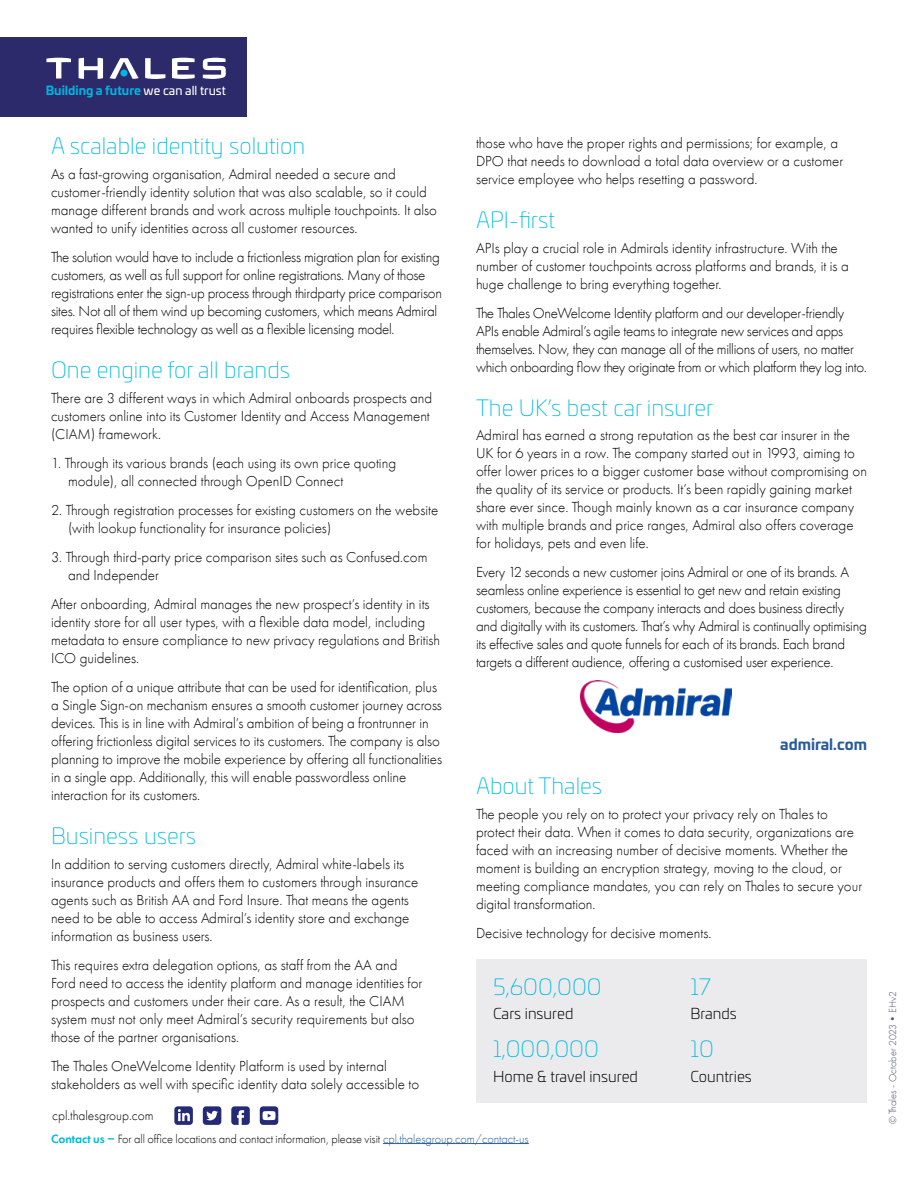
<style>
.page{position:relative;width:918px;height:1188px;background:#fff}
.page>*{position:absolute;margin:0;border:0;box-sizing:border-box;transform-origin:0 0}
.t1{font:200 22.5px "Univia Pro";color:#0bd}
.t2{font:300 15px/18px "Futura PT";color:#000}
.t3{font:300 15px/18px "Futura PT";letter-spacing:-.02em;color:#000}
.t4{font:300 15px "Univia Pro";color:#000}
.t5{font:700 15px "Univia Pro";color:#275b9b}
.t6{font:300 13.5px "Futura PT";color:#000}
.t7{font:300 12.3px "Futura PT";letter-spacing:-.005em;color:#000}
.t8{font:700 12.15px "Univia Pro";color:#00b4dd}
.t9{font:300 10.5px "Futura PT";color:#515569}
.s1{font-weight:400;color:#fff}
.s2{font-weight:600;color:#0bd}
.s3{color:#275b9b}
</style>
<div class="page">
<img style="left:581px;top:680px;width:150px;height:52px">
<div style="left:476px;top:960px;width:391px;height:143px;background:#ebebee"></div>
<hr style="left:383px;top:1143px;width:146px;height:1px;background:#275b9b">
<svg style="left:203px;top:1106px;width:18px;height:19px"></svg>
<svg style="left:174px;top:1106px;width:19px;height:19px"></svg>
<svg style="left:231px;top:1106px;width:19px;height:19px"></svg>
<svg style="left:260px;top:1106px;width:18px;height:19px"></svg>
<div style="left:0;top:37px;width:247px;height:80px;background:#2c2a6b"></div>
<svg style="left:203px;top:58px;width:23px;height:21px"></svg>
<svg style="left:172px;top:58px;width:23px;height:21px"></svg>
<svg style="left:145px;top:58px;width:20px;height:21px"></svg>
<svg style="left:110px;top:58px;width:29px;height:21px"></svg>
<div style="left:120px;top:70px;width:8px;height:7px;background:#00b4dd;border-radius:50%"></div>
<svg style="left:79px;top:58px;width:24px;height:21px"></svg>
<svg style="left:46px;top:58px;width:25px;height:21px"></svg>
<p class="t8" style="left:46px;top:81px;width:181px">Building a future <span class="s1">we can all trust</span></p>
<h1 class="t1" style="left:51px;top:130px;width:256px">A scalable identity solution</h1>
<p class="t2" style="left:51px;top:165px;width:388px">As a fast-growing organisation, Admiral needed a secure and customer-friendly identity solution that was also scalable, so it could manage different brands and work across multiple touchpoints. It also wanted to unify identities across all customer resources.</p>
<p class="t3" style="left:51px;top:248px;width:392px">The solution would have to include a frictionless migration plan for existing customers, as well as full support for online registrations. Many of those registrations enter the sign-up process through thirdparty price comparison sites. Not all of them wind up becoming customers, which means Admiral requires flexible technology as well as a flexible licensing model.</p>
<h1 class="t1" style="left:51px;top:354px;width:241px">One engine for all brands</h1>
<p class="t2" style="left:51px;top:389px;width:383px">There are 3 different ways in which Admiral onboards prospects and customers online into its Customer Identity and Access Management (CIAM) framework.</p>
<p class="t2" style="left:68px;top:454px;width:330px;text-indent:-17px">1. Through its various brands (each using its own price quoting module), all connected through OpenID Connect</p>
<p class="t2" style="left:68px;top:501px;width:372px;text-indent:-17px">2. Through registration processes for existing customers on the website (with lookup functionality for insurance policies)</p>
<p class="t2" style="left:68px;top:548px;width:361px;text-indent:-17px">3. Through third-party price comparison sites such as Confused.com and Independer</p>
<p class="t2" style="left:51px;top:595px;width:391px">After onboarding, Admiral manages the new prospect’s identity in its identity store for all user types, with a flexible data model, including metadata to ensure compliance to new privacy regulations and British ICO guidelines.</p>
<p class="t2" style="left:51px;top:678px;width:393px">The option of a unique attribute that can be used for identification, plus a Single Sign-on mechanism ensures a smooth customer journey across devices. This is in line with Admiral’s ambition of being a frontrunner in offering frictionless digital services to its customers. The company is also planning to improve the mobile experience by offering all functionalities in a single app. Additionally, this will enable passwordless online interaction for its customers.</p>
<h1 class="t1" style="left:51px;top:820px;width:147px">Business users</h1>
<p class="t2" style="left:51px;top:855px;width:369px">In addition to serving customers directly, Admiral white-labels its insurance products and offers them to customers through insurance agents such as British AA and Ford Insure. That means the agents need to be able to access Admiral’s identity store and exchange information as business users.</p>
<p class="t2" style="left:51px;top:956px;width:373px">This requires extra delegation options, as staff from the AA and Ford need to access the identity platform and manage identities for prospects and customers under their care. As a result, the CIAM system must not only meet Admiral’s security requirements but also those of the partner organisations.</p>
<p class="t2" style="left:51px;top:1057px;width:370px">The Thales OneWelcome Identity Platform is used by internal stakeholders as well with specific identity data solely accessible to</p>
<p class="t6" style="left:52px;top:1108px;width:103px">cpl.thalesgroup.com</p>
<p class="t2" style="left:476px;top:134px;width:369px">those who have the proper rights and permissions; for example, a<br>DPO that needs to download a total data overview or a customer service employee who helps resetting a password.</p>
<h1 class="t1" style="left:476px;top:204px;width:80px">API-first</h1>
<p class="t2" style="left:476px;top:239px;width:374px">APIs play a crucial role in Admirals identity infrastructure. With the number of customer touchpoints across platforms and brands, it is a huge challenge to bring everything together.</p>
<p class="t3" style="left:476px;top:304px;width:392px">The Thales OneWelcome Identity platform and our developer-friendly APIs enable Admiral’s agile teams to integrate new services and apps themselves. Now, they can manage all of the millions of users, no matter which onboarding flow they originate from or which platform they log into.</p>
<h1 class="t1" style="left:476px;top:392px;width:239px">The UK’s best car insurer</h1>
<p class="t2" style="left:476px;top:427px;width:392px">Admiral has earned a strong reputation as the best car insurer in the UK for 6 years in a row. The company started out in 1993, aiming to offer lower prices to a bigger customer base without compromising on the quality of its service or products. It’s been rapidly gaining market share ever since. Though mainly known as a car insurance company with multiple brands and price ranges, Admiral also offers coverage for holidays, pets and even life.</p>
<p class="t2" style="left:476px;top:564px;width:392px">Every 12 seconds a new customer joins Admiral or one of its brands. A seamless online experience is essential to get new and retain existing customers, because the company interacts and does business directly and digitally with its customers. That’s why Admiral is continually optimising its effective sales and quote funnels for each of its brands. Each brand targets a different audience, offering a customised user experience.</p>
<p class="t5" style="left:780px;top:733px;width:88px">admiral.com</p>
<h1 class="t1" style="left:476px;top:770px;width:128px">About Thales</h1>
<p class="t2" style="left:476px;top:805px;width:388px">The people you rely on to protect your privacy rely on Thales to protect their data. When it comes to data security, organizations are faced with an increasing number of decisive moments. Whether the moment is building an encryption strategy, moving to the cloud, or meeting compliance mandates, you can rely on Thales to secure your digital transformation.</p>
<p class="t2" style="left:476px;top:924px;width:237px">Decisive technology for decisive moments.</p>
<h1 class="t1" style="left:493px;top:971px;width:110px">5,600,000</h1>
<p class="t4" style="left:493px;top:1003px;width:82px">Cars insured</p>
<h1 class="t1" style="left:493px;top:1033px;width:107px">1,000,000</h1>
<p class="t4" style="left:493px;top:1066px;width:146px">Home &amp; travel insured</p>
<h1 class="t1" style="left:691px;top:971px;width:22px">17</h1>
<p class="t4" style="left:691px;top:1003px;width:48px">Brands</p>
<h1 class="t1" style="left:691px;top:1033px;width:25px">10</h1>
<p class="t4" style="left:691px;top:1066px;width:63px">Countries</p>
<p class="t7" style="left:51px;top:1132px;width:479px"><span class="s2">Contact us –</span> For all office locations and contact information, please visit <span class="s3">cpl.thalesgroup.com/contact-us</span></p>
<p class="t9" style="left:887px;top:1124px;width:134px;rotate:-90deg">© Thales - October 2023•EHv2</p>
</div>
